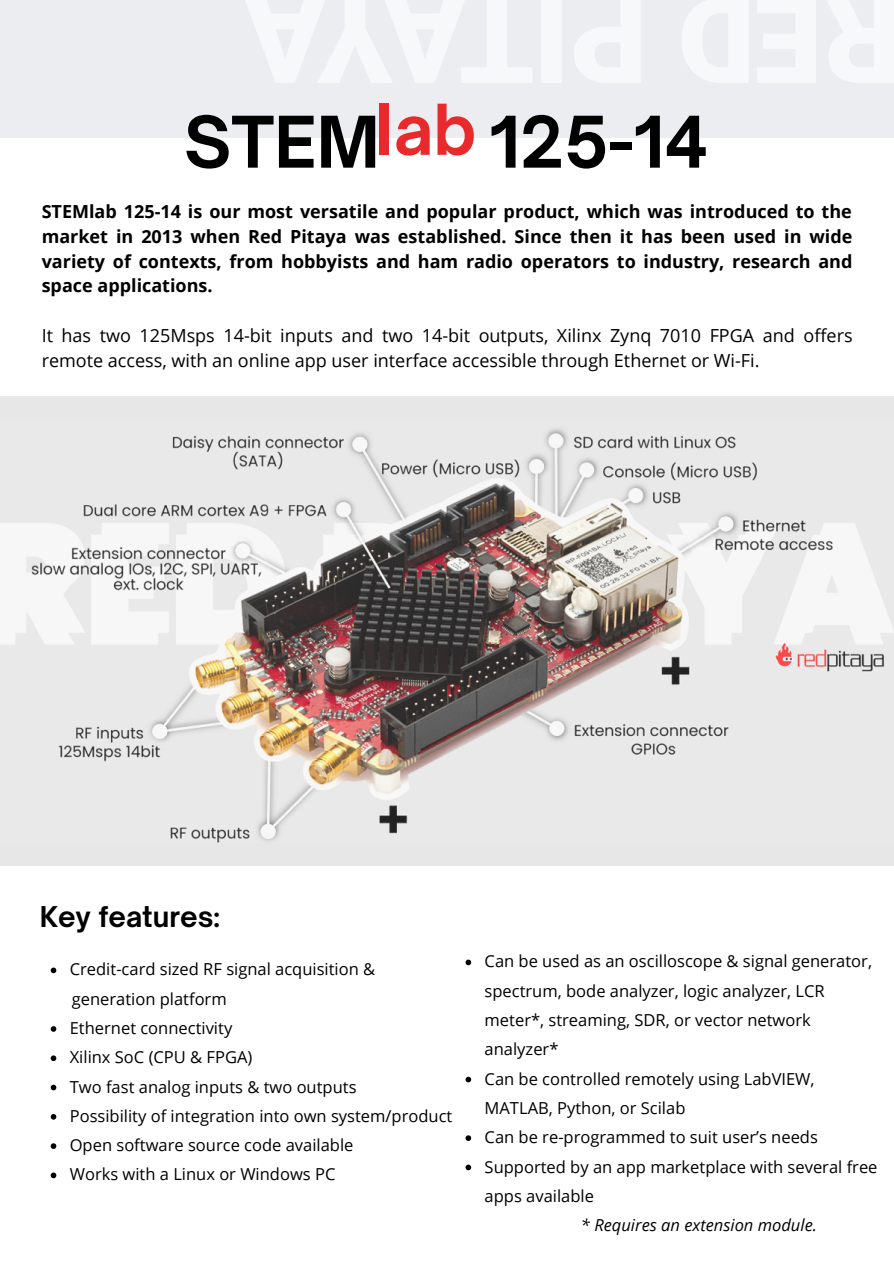
<style>
.page{position:relative;width:894px;height:1264px;background:#fff}
.page>*{position:absolute;margin:0;border:0;box-sizing:border-box;transform-origin:0 0}
.t1{font:700 68.1px "Open Sauce One";color:#000}
.t2{font:700 67.05px "Open Sauce One";color:#e82a2c}
.t3{font:700 27.45px "Open Sauce One";color:#000}
.t4{font:700 18px/24.8px "Open Sans";color:#000;text-align:justify}
.t5{font:18px/24.8px "Open Sans";color:#000}
.t6{font:16.5px/29.2px "Open Sans";color:#000}
.t7{font:italic 16.5px "Open Sans";color:#000}
</style>
<div class="page">
<div style="left:0;top:396px;width:893px;height:469px;background:#e7e7e7"></div>
<img style="left:0;top:429px;width:893px;height:413px">
<svg style="left:51px;top:967px;width:5px;height:6px"></svg>
<svg style="left:51px;top:1026px;width:5px;height:5px"></svg>
<svg style="left:51px;top:1055px;width:5px;height:6px"></svg>
<svg style="left:51px;top:1084px;width:5px;height:6px"></svg>
<svg style="left:51px;top:1114px;width:5px;height:5px"></svg>
<svg style="left:51px;top:1143px;width:5px;height:5px"></svg>
<svg style="left:51px;top:1172px;width:5px;height:6px"></svg>
<svg style="left:465px;top:959px;width:6px;height:6px"></svg>
<svg style="left:465px;top:1076px;width:6px;height:6px"></svg>
<svg style="left:465px;top:1135px;width:6px;height:5px"></svg>
<svg style="left:465px;top:1164px;width:6px;height:6px"></svg>
<p class="t2" style="left:375px;top:88px;width:103px">Iab</p>
<p class="t1" style="left:184px;top:99px;width:197px">STEM</p>
<p class="t1" style="left:489px;top:99px;width:220px">125-14</p>
<p class="t4" style="left:42px;top:198px;width:812px">STEMlab 125-14 is our most versatile and popular product, which was introduced to the market in 2013 when Red Pitaya was established. Since then it has been used in wide variety of contexts, from hobbyists and ham radio operators to industry, research and space applications.</p>
<p class="t5" style="left:42px;top:322px;width:812px">It has two 125Msps 14-bit inputs and two 14-bit outputs, Xilinx Zynq 7010 FPGA and offers remote access, with an online app user interface accessible through Ethernet or Wi-Fi.</p>
<p class="t3" style="left:40px;top:899px;width:182px">Key features:</p>
<p class="t6" style="left:70px;top:954px;width:307px">Credit-card sized RF signal acquisition &amp;</p>
<p class="t6" style="left:72px;top:983px;width:156px">generation platform</p>
<p class="t6" style="left:70px;top:1013px;width:164px">Ethernet connectivity</p>
<p class="t6" style="left:70px;top:1042px;width:184px">Xilinx SoC (CPU &amp; FPGA)</p>
<p class="t6" style="left:70px;top:1071px;width:288px">Two fast analog inputs &amp; two outputs</p>
<p class="t6" style="left:70px;top:1100px;width:384px">Possibility of integration into own system/product</p>
<p class="t6" style="left:70px;top:1130px;width:285px">Open software source code available</p>
<p class="t6" style="left:70px;top:1159px;width:267px">Works with a Linux or Windows PC</p>
<p class="t6" style="left:484px;top:946px;width:389px">Can be used as an oscilloscope &amp; signal generator, spectrum, bode analyzer, logic analyzer, LCR meter*, streaming, SDR, or vector network analyzer*</p>
<p class="t6" style="left:484px;top:1063px;width:331px">Can be controlled remotely using LabVIEW,<br>MATLAB, Python, or Scilab</p>
<p class="t6" style="left:484px;top:1122px;width:335px">Can be re-programmed to suit user’s needs</p>
<p class="t6" style="left:484px;top:1151px;width:394px">Supported by an app marketplace with several free apps available</p>
<p class="t7" style="left:580px;top:1213px;width:237px">* Requires an extension module.</p>
</div>
